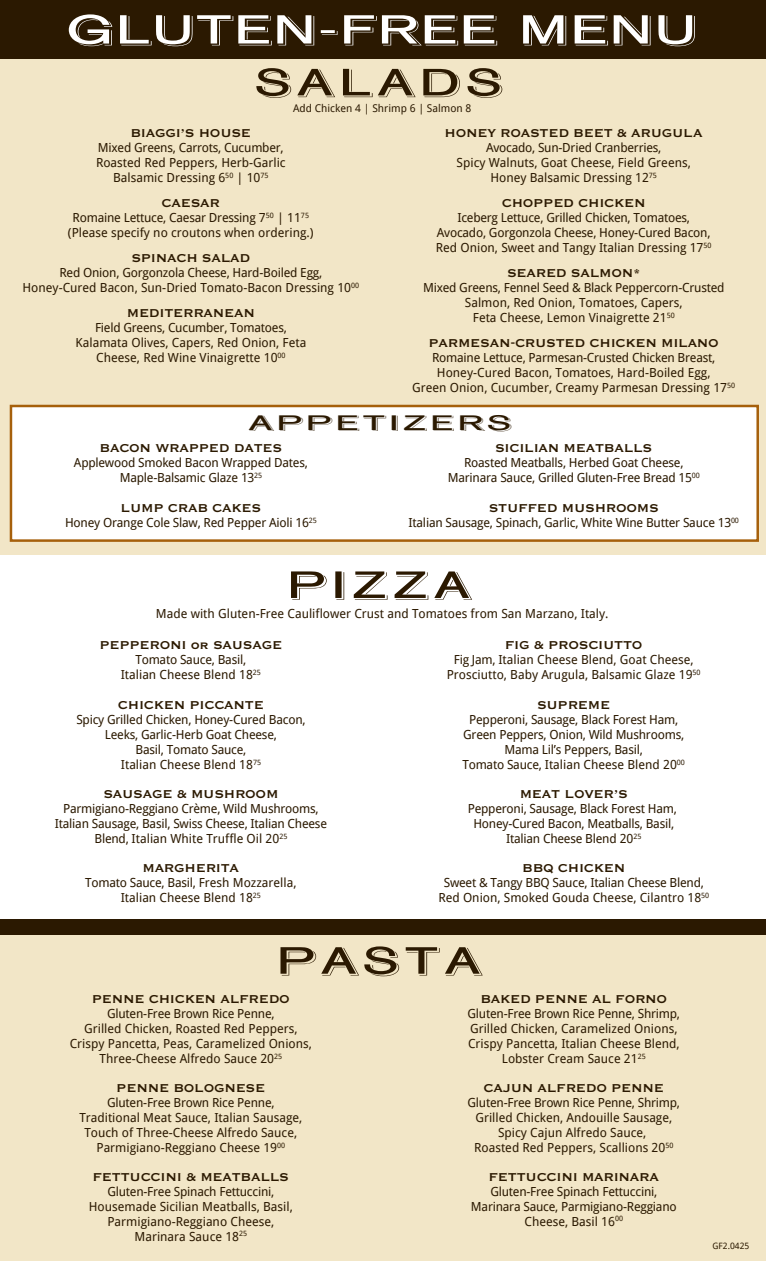
<style>
.page{position:relative;width:766px;height:1261px;background:#fff}
.page>*{position:absolute;margin:0;border:0;box-sizing:border-box;transform-origin:0 0}
.t1{font:40px "AG Old Face Shaded";letter-spacing:.025em;color:#fff;scale:1.5 1}
.t2{font:37.5px "AG Old Face Shaded";letter-spacing:.1em;color:#2b1901;scale:1.5 1}
.t3{font:20.62px "AG Old Face Shaded";letter-spacing:.1em;color:#2b1901;scale:1.81 1}
.t4{font:700 15px "Copperplate Gothic BT";letter-spacing:-.02em;color:#2b1901}
.t5{font:12.5px/15px "Droid Sans";color:#2b1901;text-align:center}
.t6{font:12.5px/15px "Droid Sans";letter-spacing:-.02em;color:#2b1901;text-align:center}
.t7{font:10.62px "Droid Sans";color:#2b1901}
.t8{font:8.75px "Droid Sans";color:#2b1901}
</style>
<div class="page">
<div style="left:0;top:927px;width:765px;height:333px;background:#f2e6c7"></div>
<div style="left:0;top:52px;width:765px;height:502px;background:#f2e6c7"></div>
<div style="left:0;top:0;width:765px;height:59px;background:#2b1901"></div>
<div style="left:10px;top:405px;width:748px;height:137px;background:#fff;border:2px solid #a6600b"></div>
<div style="left:0;top:918px;width:765px;height:16px;background:#2b1901"></div>
<h1 class="t1" style="left:67px;top:5px;width:421px">GLUTEN-FREE MENU</h1>
<h2 class="t2" style="left:255px;top:59px;width:166px">SALADS</h2>
<p class="t4" style="left:444px;top:125px;width:259px">HONEY ROASTED BEET &amp; ARUGULA</p>
<p class="t5" style="left:456px;top:140px;width:236px">Avocado, Sun-Dried Cranberries,<br>Spicy Walnuts, Goat Cheese, Field Greens,<br>Honey Balsamic Dressing 12<sup>75</sup></p>
<p class="t7" style="left:293px;top:100px;width:180px">Add Chicken 4 | Shrimp 6 | Salmon 8</p>
<p class="t4" style="left:130px;top:125px;width:122px">BIAGGI’S HOUSE</p>
<p class="t5" style="left:96px;top:140px;width:191px">Mixed Greens, Carrots, Cucumber,<br>Roasted Red Peppers, Herb-Garlic<br>Balsamic Dressing 6<sup>50</sup> | 10<sup>75</sup></p>
<p class="t4" style="left:161px;top:195px;width:60px">CAESAR</p>
<p class="t5" style="left:68px;top:210px;width:247px">Romaine Lettuce, Caesar Dressing 7<sup>50</sup> | 11<sup>75 </sup>(Please specify no croutons when ordering.)</p>
<p class="t4" style="left:131px;top:250px;width:120px">SPINACH SALAD</p>
<p class="t5" style="left:23px;top:265px;width:338px">Red Onion, Gorgonzola Cheese, Hard-Boiled Egg,<br>Honey-Cured Bacon, Sun-Dried Tomato-Bacon Dressing 10<sup>00</sup></p>
<p class="t4" style="left:127px;top:305px;width:130px">MEDITERRANEAN</p>
<p class="t5" style="left:76px;top:320px;width:232px">Field Greens, Cucumber, Tomatoes,<br>Kalamata Olives, Capers, Red Onion, Feta<br>Cheese, Red Wine Vinaigrette 10<sup>00</sup></p>
<p class="t4" style="left:501px;top:195px;width:145px">CHOPPED CHICKEN</p>
<p class="t6" style="left:435px;top:210px;width:277px">Iceberg Lettuce, Grilled Chicken, Tomatoes,<br>Avocado, Gorgonzola Cheese, Honey-Cured Bacon,<br>Red Onion, Sweet and Tangy Italian Dressing 17<sup>50</sup></p>
<p class="t4" style="left:507px;top:265px;width:135px">SEARED SALMON*</p>
<p class="t5" style="left:423px;top:279px;width:303px">Mixed Greens, Fennel Seed &amp; Black Peppercorn-Crusted<br>Salmon, Red Onion, Tomatoes, Capers,<br>Feta Cheese, Lemon Vinaigrette 21<sup>50</sup></p>
<p class="t4" style="left:428px;top:335px;width:292px">PARMESAN-CRUSTED CHICKEN MILANO</p>
<p class="t5" style="left:412px;top:350px;width:324px">Romaine Lettuce, Parmesan-Crusted Chicken Breast,<br>Honey-Cured Bacon, Tomatoes, Hard-Boiled Egg,<br>Green Onion, Cucumber, Creamy Parmesan Dressing 17<sup>50</sup></p>
<h3 class="t3" style="left:249px;top:410px;width:147px">APPETIZERS</h3>
<p class="t4" style="left:495px;top:440px;width:159px">SICILIAN MEATBALLS</p>
<p class="t6" style="left:447px;top:454px;width:253px">Roasted Meatballs, Herbed Goat Cheese,<br>Marinara Sauce, Grilled Gluten-Free Bread 15<sup>00</sup></p>
<p class="t4" style="left:488px;top:500px;width:171px">STUFFED MUSHROOMS</p>
<p class="t6" style="left:408px;top:514px;width:332px">Italian Sausage, Spinach, Garlic, White Wine Butter Sauce 13<sup>00</sup></p>
<p class="t4" style="left:100px;top:440px;width:184px">BACON WRAPPED DATES</p>
<p class="t6" style="left:74px;top:454px;width:235px">Applewood Smoked Bacon Wrapped Dates,<br>Maple-Balsamic Glaze 13<sup>25</sup></p>
<p class="t4" style="left:121px;top:500px;width:142px">LUMP CRAB CAKES</p>
<p class="t6" style="left:65px;top:514px;width:253px">Honey Orange Cole Slaw, Red Pepper Aioli 16<sup>25</sup></p>
<h2 class="t2" style="left:288px;top:561px;width:124px">PIZZA</h2>
<p class="t5" style="left:156px;top:605px;width:454px">Made with Gluten-Free Cauliflower Crust and Tomatoes from San Marzano, Italy.</p>
<p class="t4" style="left:99px;top:637px;width:184px">PEPPERONI or SAUSAGE</p>
<p class="t5" style="left:121px;top:651px;width:142px">Tomato Sauce, Basil,<br>Italian Cheese Blend 18<sup>25</sup></p>
<p class="t4" style="left:118px;top:696px;width:147px">CHICKEN PICCANTE</p>
<p class="t6" style="left:76px;top:711px;width:231px">Spicy Grilled Chicken, Honey-Cured Bacon,<br>Leeks, Garlic-Herb Goat Cheese,<br>Basil, Tomato Sauce,<br>Italian Cheese Blend 18<sup>75</sup></p>
<p class="t4" style="left:103px;top:785px;width:176px">SAUSAGE &amp; MUSHROOM</p>
<p class="t6" style="left:55px;top:800px;width:273px">Parmigiano-Reggiano Crème, Wild Mushrooms,<br>Italian Sausage, Basil, Swiss Cheese, Italian Cheese<br>Blend, Italian White Truffle Oil 20<sup>25</sup></p>
<p class="t4" style="left:142px;top:860px;width:98px">MARGHERITA</p>
<p class="t5" style="left:85px;top:874px;width:213px">Tomato Sauce, Basil, Fresh Mozzarella,<br>Italian Cheese Blend 18<sup>25</sup></p>
<p class="t4" style="left:504px;top:637px;width:139px">FIG &amp; PROSCIUTTO</p>
<p class="t5" style="left:446px;top:651px;width:255px">Fig Jam, Italian Cheese Blend, Goat Cheese,<br>Prosciutto, Baby Arugula, Balsamic Glaze 19<sup>50</sup></p>
<p class="t4" style="left:537px;top:696px;width:75px">SUPREME</p>
<p class="t6" style="left:462px;top:711px;width:224px">Pepperoni, Sausage, Black Forest Ham, Green Peppers, Onion, Wild Mushrooms, Mama Lil’s Peppers, Basil,<br>Tomato Sauce, Italian Cheese Blend 20<sup>00</sup></p>
<p class="t4" style="left:519px;top:785px;width:110px">MEAT LOVER’S</p>
<p class="t6" style="left:467px;top:800px;width:210px">Pepperoni, Sausage, Black Forest Ham,<br>Honey-Cured Bacon, Meatballs, Basil,<br>Italian Cheese Blend 20<sup>25</sup></p>
<p class="t4" style="left:522px;top:860px;width:104px">BBQ CHICKEN</p>
<p class="t6" style="left:438px;top:874px;width:272px">Sweet &amp; Tangy BBQ Sauce, Italian Cheese Blend,<br>Red Onion, Smoked Gouda Cheese, Cilantro 18<sup>50</sup></p>
<h2 class="t2" style="left:277px;top:937px;width:138px">PASTA</h2>
<p class="t4" style="left:92px;top:991px;width:199px">PENNE CHICKEN ALFREDO</p>
<p class="t5" style="left:70px;top:1005px;width:243px">Gluten-Free Brown Rice Penne,<br>Grilled Chicken, Roasted Red Peppers, Crispy Pancetta, Peas, Caramelized Onions, Three-Cheese Alfredo Sauce 20<sup>25</sup></p>
<p class="t4" style="left:116px;top:1079px;width:150px">PENNE BOLOGNESE</p>
<p class="t5" style="left:79px;top:1094px;width:224px">Gluten-Free Brown Rice Penne, Traditional Meat Sauce, Italian Sausage, Touch of Three-Cheese Alfredo Sauce, Parmigiano-Reggiano Cheese 19<sup>00</sup></p>
<p class="t4" style="left:92px;top:1168px;width:198px">FETTUCCINI &amp; MEATBALLS</p>
<p class="t5" style="left:89px;top:1183px;width:205px">Gluten-Free Spinach Fettuccini,<br>Housemade Sicilian Meatballs, Basil,<br>Parmigiano-Reggiano Cheese,<br>Marinara Sauce 18<sup>25</sup></p>
<p class="t4" style="left:480px;top:991px;width:188px">BAKED PENNE AL FORNO</p>
<p class="t5" style="left:467px;top:1005px;width:214px">Gluten-Free Brown Rice Penne, Shrimp, Grilled Chicken, Caramelized Onions, Crispy Pancetta, Italian Cheese Blend, Lobster Cream Sauce 21<sup>25</sup></p>
<p class="t4" style="left:483px;top:1079px;width:182px">CAJUN ALFREDO PENNE</p>
<p class="t5" style="left:467px;top:1094px;width:214px">Gluten-Free Brown Rice Penne, Shrimp, Grilled Chicken, Andouille Sausage, Spicy Cajun Alfredo Sauce,<br>Roasted Red Peppers, Scallions 20<sup>50</sup></p>
<p class="t4" style="left:488px;top:1168px;width:172px">FETTUCCINI MARINARA</p>
<p class="t6" style="left:471px;top:1183px;width:207px">Gluten-Free Spinach Fettuccini,<br>Marinara Sauce, Parmigiano-Reggiano<br>Cheese, Basil 16<sup>00</sup></p>
<p class="t8" style="left:712px;top:1239px;width:38px">GF2.0425</p>
</div>
